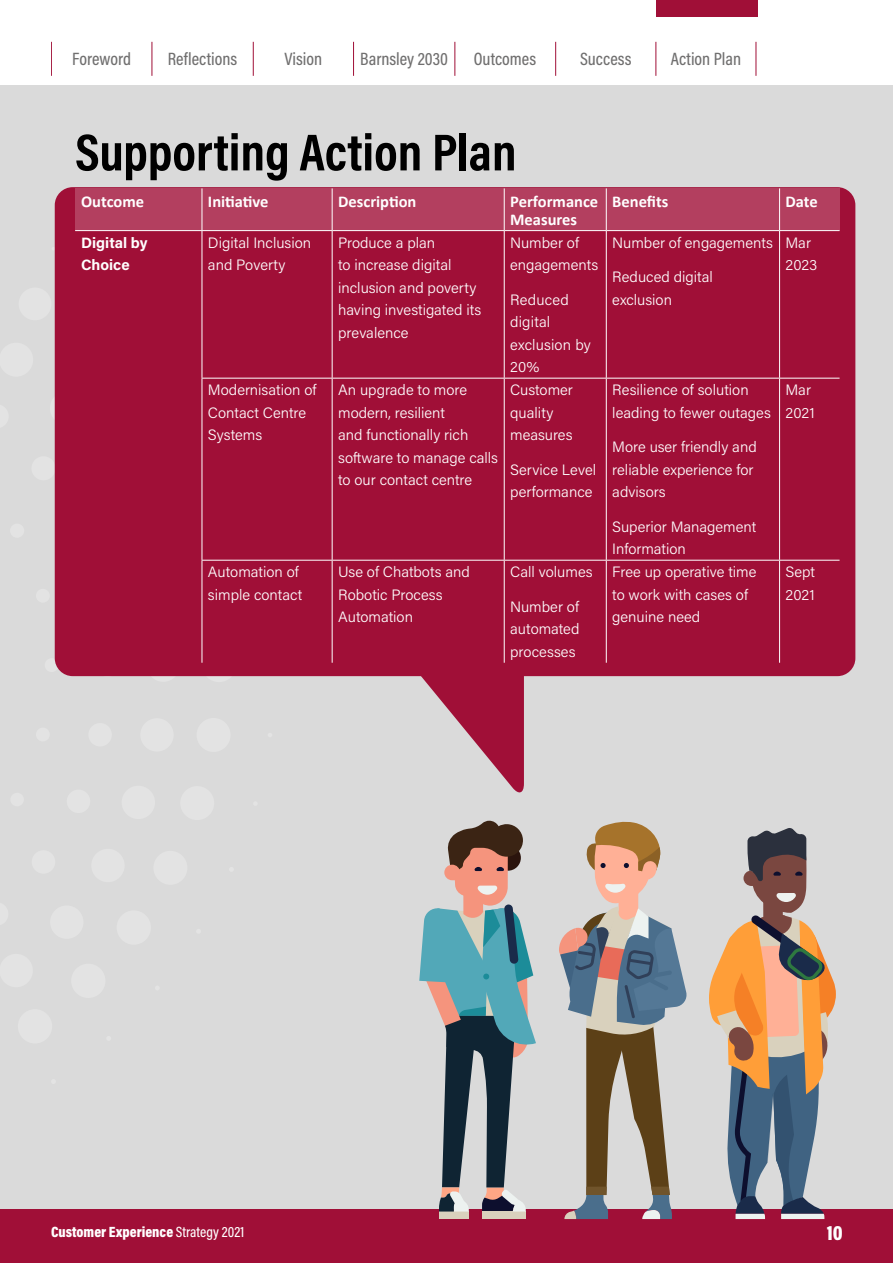
<style>
.page{position:relative;width:893px;height:1263px;background:#fff}
.page>*{position:absolute;margin:0;border:0;box-sizing:border-box;transform-origin:0 0}
.t1{font:700 52.5px "Acumin Pro Cond";color:#000}
.t2{font:900 21px "Acumin Pro Cond";color:#fff}
.t3{font:500 18px "Acumin Pro Cond";color:#706f6f}
.t4{font:700 16.5px/17.9px "Calibri";color:#fff}
.t5{font:300 15px/22.5px "Acumin Pro";color:#fff}
.t6{font:900 15px "Acumin Pro Cond";color:#fff}
.t7{font:700 15px/22.5px "Acumin Pro";color:#fff}
.s1{font-weight:500}
</style>
<div class="page">
<div style="left:0;top:191px;width:893px;height:1072px;background:#a00f37"></div>
<div style="left:0;top:85px;width:893px;height:1124px;background:#dadada"></div>
<hr style="left:51px;top:42px;width:1px;height:34px;background:#a00f37">
<hr style="left:152px;top:42px;width:1px;height:34px;background:#a00f37">
<hr style="left:253px;top:42px;width:1px;height:34px;background:#a00f37">
<hr style="left:353px;top:42px;width:1px;height:34px;background:#a00f37">
<hr style="left:454px;top:42px;width:1px;height:34px;background:#a00f37">
<hr style="left:555px;top:42px;width:1px;height:34px;background:#a00f37">
<hr style="left:655px;top:42px;width:1px;height:34px;background:#a00f37">
<hr style="left:756px;top:42px;width:1px;height:34px;background:#a00f37">
<div style="left:656px;top:0;width:102px;height:16px;background:#a00f37"></div>
<div style="left:439px;top:1211px;width:30px;height:8px;background:#d9d1bd"></div>
<div style="left:45px;top:658px;width:14px;height:14px;background:#e3e3e3;border-radius:50%"></div>
<div style="left:36px;top:727px;width:14px;height:14px;background:#e3e3e3;border-radius:50%"></div>
<div style="left:10px;top:793px;width:14px;height:13px;background:#e3e3e3;border-radius:50%"></div>
<div style="left:10px;top:524px;width:14px;height:14px;background:#e3e3e3;border-radius:50%"></div>
<div style="left:36px;top:589px;width:14px;height:14px;background:#e3e3e3;border-radius:50%"></div>
<div style="left:96px;top:653px;width:23px;height:24px;background:#d6c0c6;border-radius:50%"></div>
<div style="left:88px;top:723px;width:24px;height:23px;background:#e3e3e3;border-radius:50%"></div>
<div style="left:67px;top:789px;width:23px;height:24px;background:#e3e3e3;border-radius:50%"></div>
<div style="left:32px;top:850px;width:23px;height:24px;background:#e3e3e3;border-radius:50%"></div>
<div style="left:31px;top:456px;width:25px;height:24px;background:#e3e3e3;border-radius:50%"></div>
<svg style="left:147px;top:648px;width:33px;height:34px"></svg>
<div style="left:140px;top:718px;width:34px;height:34px;background:#e3e3e3;border-radius:50%"></div>
<div style="left:122px;top:786px;width:33px;height:33px;background:#e3e3e3;border-radius:50%"></div>
<div style="left:91px;top:849px;width:34px;height:33px;background:#e3e3e3;border-radius:50%"></div>
<div style="left:50px;top:905px;width:34px;height:34px;background:#e3e3e3;border-radius:50%"></div>
<div style="left:0;top:954px;width:33px;height:33px;background:#e3e3e3;border-radius:50%"></div>
<div style="left:0;top:343px;width:33px;height:34px;background:#e3e3e3;border-radius:50%"></div>
<svg style="left:50px;top:391px;width:34px;height:34px"></svg>
<svg style="left:202px;top:648px;width:34px;height:34px"></svg>
<div style="left:197px;top:718px;width:34px;height:34px;background:#e3e3e3;border-radius:50%"></div>
<div style="left:180px;top:786px;width:34px;height:34px;background:#e3e3e3;border-radius:50%"></div>
<div style="left:153px;top:851px;width:34px;height:34px;background:#e3e3e3;border-radius:50%"></div>
<div style="left:117px;top:910px;width:34px;height:35px;background:#e3e3e3;border-radius:50%"></div>
<div style="left:71px;top:964px;width:34px;height:34px;background:#e3e3e3;border-radius:50%"></div>
<div style="left:18px;top:1009px;width:34px;height:34px;background:#e3e3e3;border-radius:50%"></div>
<div style="left:19px;top:287px;width:32px;height:33px;background:#e3e3e3;border-radius:50%"></div>
<div style="left:55px;top:187px;width:800px;height:489px;background:#a00f37;border-radius:18px"></div>
<div style="left:75px;top:188px;width:127px;height:43px;background:#b33f5f"></div>
<div style="left:202px;top:188px;width:130px;height:43px;background:#b33f5f"></div>
<div style="left:332px;top:188px;width:172px;height:43px;background:#b33f5f"></div>
<div style="left:504px;top:188px;width:102px;height:43px;background:#b33f5f"></div>
<div style="left:606px;top:188px;width:174px;height:43px;background:#b33f5f"></div>
<div style="left:780px;top:188px;width:59px;height:43px;background:#b33f5f"></div>
<hr style="left:202px;top:231px;width:1px;height:147px;background:#fff">
<hr style="left:332px;top:231px;width:1px;height:147px;background:#fff">
<hr style="left:504px;top:231px;width:1px;height:147px;background:#fff">
<hr style="left:606px;top:231px;width:1px;height:147px;background:#fff">
<hr style="left:779px;top:231px;width:1px;height:147px;background:#fff">
<hr style="left:202px;top:378px;width:130px;height:1px;background:#fff">
<hr style="left:202px;top:378px;width:1px;height:182px;background:#fff">
<hr style="left:332px;top:378px;width:172px;height:1px;background:#fff">
<hr style="left:332px;top:378px;width:1px;height:182px;background:#fff">
<hr style="left:504px;top:378px;width:102px;height:1px;background:#fff">
<hr style="left:504px;top:378px;width:1px;height:182px;background:#fff">
<hr style="left:606px;top:378px;width:174px;height:1px;background:#fff">
<hr style="left:606px;top:378px;width:1px;height:182px;background:#fff">
<hr style="left:780px;top:378px;width:59px;height:1px;background:#fff">
<hr style="left:779px;top:378px;width:1px;height:182px;background:#fff">
<hr style="left:202px;top:560px;width:130px;height:1px;background:#fff">
<hr style="left:202px;top:561px;width:1px;height:102px;background:#fff">
<hr style="left:332px;top:560px;width:172px;height:1px;background:#fff">
<hr style="left:332px;top:561px;width:1px;height:102px;background:#fff">
<hr style="left:504px;top:560px;width:102px;height:1px;background:#fff">
<hr style="left:504px;top:561px;width:1px;height:102px;background:#fff">
<hr style="left:606px;top:560px;width:174px;height:1px;background:#fff">
<hr style="left:606px;top:561px;width:1px;height:102px;background:#fff">
<hr style="left:780px;top:560px;width:59px;height:1px;background:#fff">
<hr style="left:779px;top:561px;width:1px;height:102px;background:#fff">
<hr style="left:202px;top:188px;width:1px;height:42px;background:#fff">
<hr style="left:332px;top:188px;width:1px;height:42px;background:#fff">
<hr style="left:504px;top:188px;width:1px;height:42px;background:#fff">
<hr style="left:606px;top:188px;width:1px;height:42px;background:#fff">
<hr style="left:779px;top:188px;width:1px;height:42px;background:#fff">
<hr style="left:75px;top:230px;width:127px;height:1px;background:#fff">
<hr style="left:202px;top:230px;width:130px;height:1px;background:#fff">
<hr style="left:332px;top:230px;width:172px;height:1px;background:#fff">
<hr style="left:504px;top:230px;width:102px;height:1px;background:#fff">
<hr style="left:606px;top:230px;width:174px;height:1px;background:#fff">
<hr style="left:780px;top:230px;width:59px;height:1px;background:#fff">
<div style="left:482px;top:1211px;width:44px;height:8px;background:#d9d1bd"></div>
<svg style="left:419px;top:821px;width:117px;height:390px"></svg>
<svg style="left:559px;top:821px;width:128px;height:398px"></svg>
<svg style="left:709px;top:828px;width:127px;height:391px"></svg>
<svg style="left:419px;top:676px;width:105px;height:117px"></svg>
<p class="t3" style="left:72px;top:47px;width:60px">Foreword</p>
<p class="t3" style="left:168px;top:47px;width:71px">Reflections</p>
<p class="t3" style="left:284px;top:47px;width:39px">Vision</p>
<p class="t3" style="left:360px;top:47px;width:89px">Barnsley 2030</p>
<p class="t3" style="left:474px;top:47px;width:64px">Outcomes</p>
<p class="t3" style="left:580px;top:47px;width:53px">Success</p>
<p class="t3" style="left:671px;top:47px;width:72px">Action Plan</p>
<h2 class="t1" style="left:75px;top:118px;width:443px">Supporting Action Plan</h2>
<p class="t4" style="left:81px;top:192px;width:64px">Outcome</p>
<p class="t4" style="left:208px;top:192px;width:62px">Initiative</p>
<p class="t4" style="left:338px;top:192px;width:80px">Description</p>
<p class="t4" style="left:510px;top:192px;width:90px">Performance<br>Measures</p>
<p class="t4" style="left:612px;top:192px;width:58px">Benefits</p>
<p class="t4" style="left:786px;top:192px;width:34px">Date</p>
<p class="t7" style="left:81px;top:230px;width:68px">Digital by<br>Choice</p>
<p class="t5" style="left:208px;top:231px;width:105px">Digital Inclusion and Poverty</p>
<p class="t5" style="left:338px;top:231px;width:145px">Produce a plan<br>to increase digital inclusion and poverty having investigated its prevalence</p>
<p class="t5" style="left:510px;top:231px;width:90px">Number of engagements</p>
<p class="t5" style="left:612px;top:231px;width:162px">Number of engagements</p>
<p class="t5" style="left:612px;top:265px;width:102px">Reduced digital exclusion</p>
<p class="t5" style="left:786px;top:231px;width:33px">Mar<br>2023</p>
<p class="t5" style="left:510px;top:288px;width:82px">Reduced digital exclusion by<br>20%</p>
<p class="t5" style="left:208px;top:378px;width:110px">Modernisation of<br>Contact Centre<br>Systems</p>
<p class="t5" style="left:338px;top:378px;width:161px">An upgrade to more modern, resilient<br>and functionally rich software to manage calls to our contact centre</p>
<p class="t5" style="left:510px;top:378px;width:64px">Customer quality measures</p>
<p class="t5" style="left:510px;top:458px;width:88px">Service Level performance</p>
<p class="t5" style="left:208px;top:560px;width:96px">Automation of simple contact</p>
<p class="t5" style="left:338px;top:560px;width:133px">Use of Chatbots and<br>Robotic Process<br>Automation</p>
<p class="t5" style="left:510px;top:560px;width:84px">Call volumes</p>
<p class="t5" style="left:510px;top:595px;width:71px;text-align:justify">Number of automated processes</p>
<p class="t5" style="left:612px;top:378px;width:160px">Resilience of solution leading to fewer outages</p>
<p class="t5" style="left:612px;top:435px;width:146px">More user friendly and reliable experience for advisors</p>
<p class="t5" style="left:612px;top:515px;width:145px">Superior Management<br>Information</p>
<p class="t5" style="left:786px;top:378px;width:31px">Mar<br>2021</p>
<p class="t5" style="left:612px;top:560px;width:146px">Free up operative time to work with cases of genuine need</p>
<p class="t5" style="left:786px;top:560px;width:31px">Sept<br>2021</p>
<p class="t6" style="left:51px;top:1222px;width:195px">Customer Experience <span class="s1">Strategy 2021</span></p>
<h2 class="t2" style="left:827px;top:1219px;width:17px">10</h2>
</div>
